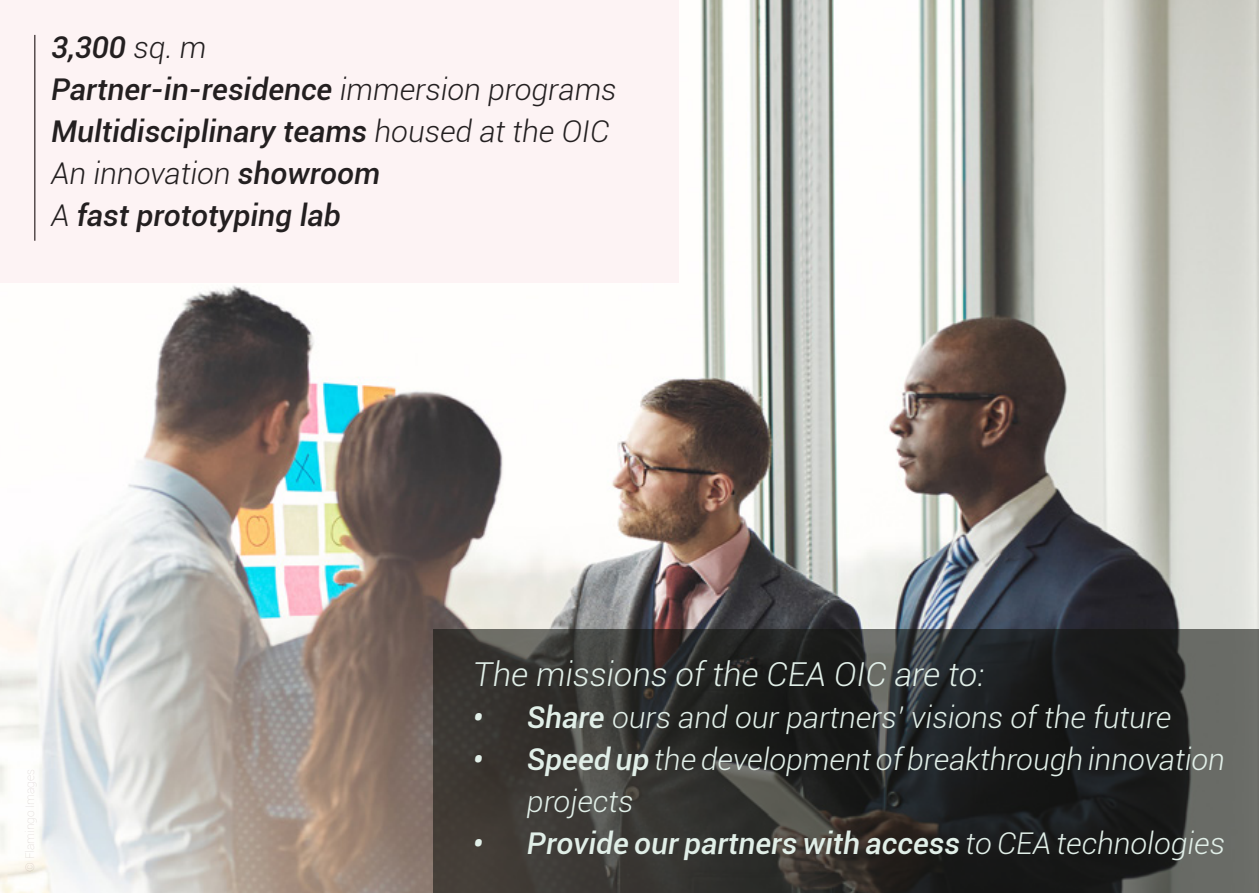
<style>
.page{position:relative;width:1259px;height:893px;background:#fff}
.page>*{position:absolute;margin:0;border:0;box-sizing:border-box;transform-origin:0 0}
.t1{font:italic 300 33px "Roboto";color:#e1efe8}
.t2{font:italic 500 30px "Roboto";color:#231f20}
.t3{font:italic 300 30px/42px "Roboto";color:#e1efe8}
.t4{font:italic 500 30px "Roboto";color:#e1efe8}
.t5{font:italic 300 30px "Roboto";color:#231f20}
.s1{font-weight:300}
.s2{font-weight:500}
</style>
<div class="page">
<img style="left:0;top:0;width:1259px;height:893px">
<svg style="left:434px;top:629px;width:825px;height:264px;background:#31312f"></svg>
<div style="left:0;top:0;width:679px;height:283px;background:#fdf3f4"></div>
<hr style="left:34px;top:35px;width:2px;height:206px;background:#130808">
<p class="t2" style="left:51px;top:26px;width:157px">3,300 <span class="s1">sq. m</span></p>
<p class="t2" style="left:51px;top:68px;width:567px">Partner-in-residence <span class="s1">immersion programs</span></p>
<p class="t2" style="left:51px;top:110px;width:560px">Multidisciplinary teams <span class="s1">housed at the OIC</span></p>
<p class="t5" style="left:51px;top:152px;width:331px">An innovation <span class="s2">showroom</span></p>
<p class="t2" style="left:51px;top:194px;width:291px"><span class="s1">A</span> fast prototyping lab</p>
<p class="t1" style="left:473px;top:651px;width:513px">The missions of the CEA OIC are to:</p>
<p class="t3" style="left:473px;top:695px;width:700px"><span class="s2">• Share</span> ours and our partners’ visions of the future</p>
<p class="t3" style="left:527px;top:737px;width:699px;text-indent:-54px"><span class="s2">• Speed up</span> the development of breakthrough innovation projects</p>
<p class="t4" style="left:473px;top:822px;width:753px">• Provide our partners with access <span class="s1">to CEA technologies</span></p>
</div>
